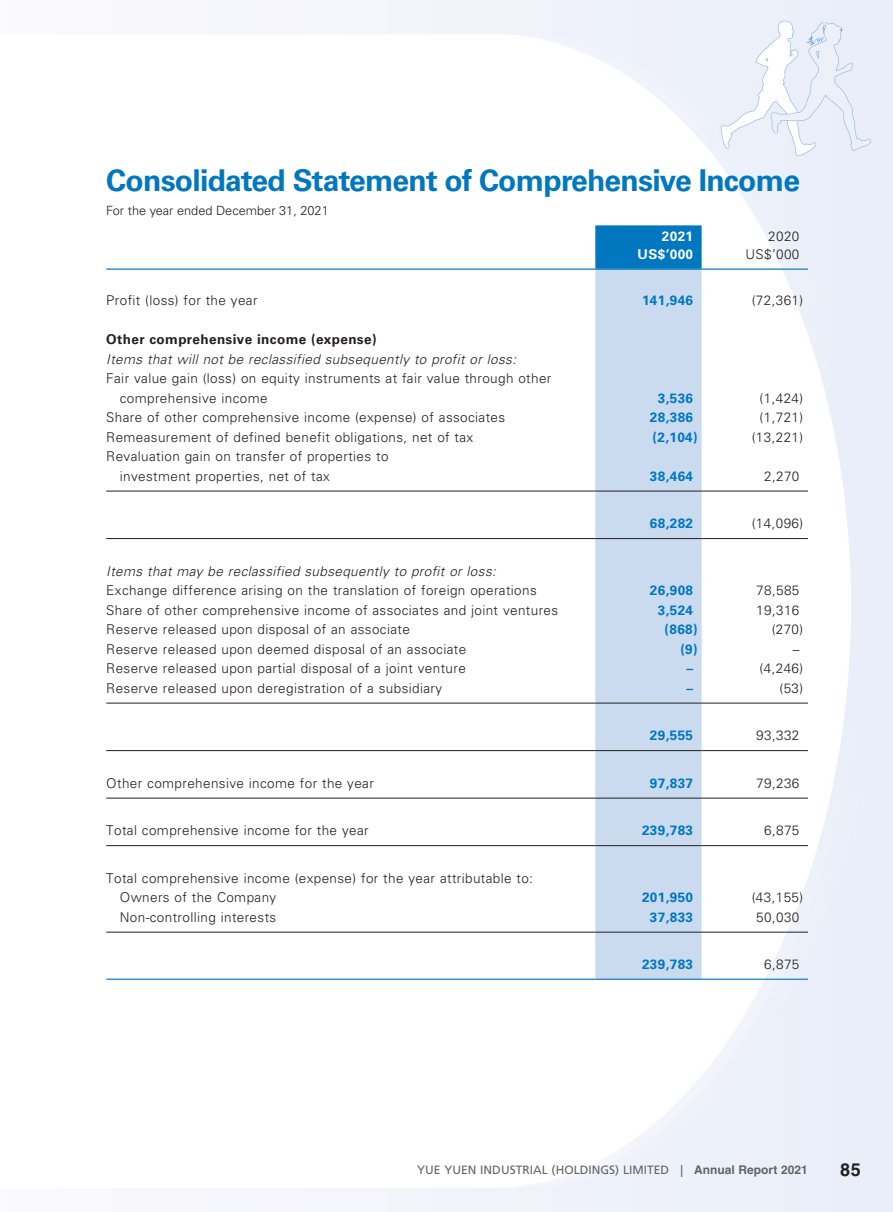
<style>
.page{position:relative;width:893px;height:1212px;background:#fff}
.page>*{position:absolute;margin:0;border:0;box-sizing:border-box;transform-origin:0 0}
.t1{font:700 30px "Univers LT Std";letter-spacing:-.025em;color:#0077bf}
.t2{font:700 18px "Helvetica LT Std";color:#231f20}
._50_Table_txt{font:300 13.5px/19.5px "Univers LT Std";letter-spacing:.03em;color:#231f20}
._50_Table_txt-2{font:italic 300 13.5px "Univers LT Std";letter-spacing:.03em;color:#231f20}
._50_Table_txt-3{font:700 13.5px "Univers LT Std";letter-spacing:.03em;color:#0077bf}
._50_Table_txt-4{font:700 13.5px "Univers LT Std";letter-spacing:.03em;color:#231f20}
._50_Table_txt-5{font:700 13.5px "Univers LT Std";letter-spacing:.03em;color:#fff}
.t3{font:300 12.75px "Univers LT Std";color:#231f20}
.t4{font:12px "Frutiger LT Std";letter-spacing:.005em;color:#636366}
.s1{font-family:"Helvetica LT Std";font-weight:700}
</style>
<div class="page">
<img style="left:106px;top:0;width:787px;height:1212px">
<div style="left:595px;top:225px;width:107px;height:43px;background:#0077bf"></div>
<div style="left:595px;top:270px;width:107px;height:708px;background:#cadbef"></div>
<hr style="left:106px;top:268px;width:489px;height:2px;background:#3790cc">
<hr style="left:595px;top:268px;width:107px;height:2px;background:#3790cc">
<hr style="left:702px;top:268px;width:106px;height:2px;background:#3790cc">
<hr style="left:106px;top:491px;width:489px;height:1px;background:#231f20">
<hr style="left:595px;top:491px;width:107px;height:1px;background:#231f20">
<hr style="left:702px;top:491px;width:106px;height:1px;background:#231f20">
<hr style="left:106px;top:538px;width:489px;height:1px;background:#231f20">
<hr style="left:595px;top:538px;width:107px;height:1px;background:#231f20">
<hr style="left:702px;top:538px;width:106px;height:1px;background:#231f20">
<hr style="left:106px;top:703px;width:489px;height:1px;background:#231f20">
<hr style="left:595px;top:703px;width:107px;height:1px;background:#231f20">
<hr style="left:702px;top:703px;width:106px;height:1px;background:#231f20">
<hr style="left:106px;top:750px;width:489px;height:1px;background:#231f20">
<hr style="left:595px;top:750px;width:107px;height:1px;background:#231f20">
<hr style="left:702px;top:750px;width:106px;height:1px;background:#231f20">
<hr style="left:106px;top:798px;width:489px;height:1px;background:#231f20">
<hr style="left:595px;top:798px;width:107px;height:1px;background:#231f20">
<hr style="left:702px;top:798px;width:106px;height:1px;background:#231f20">
<hr style="left:106px;top:845px;width:489px;height:1px;background:#231f20">
<hr style="left:595px;top:845px;width:107px;height:1px;background:#231f20">
<hr style="left:702px;top:845px;width:106px;height:1px;background:#231f20">
<hr style="left:106px;top:932px;width:489px;height:1px;background:#231f20">
<hr style="left:595px;top:932px;width:107px;height:1px;background:#231f20">
<hr style="left:702px;top:932px;width:106px;height:1px;background:#231f20">
<hr style="left:106px;top:978px;width:489px;height:2px;background:#3790cc">
<hr style="left:595px;top:978px;width:107px;height:2px;background:#3790cc">
<hr style="left:702px;top:978px;width:106px;height:2px;background:#3790cc">
<h1 class="t1" style="left:106px;top:163px;width:695px">Consolidated Statement of Comprehensive Income</h1>
<p class="t3" style="left:106px;top:202px;width:224px">For the year ended December 31, 2021</p>
<p class="_50_Table_txt-5" style="left:662px;top:228px;width:33px">2021</p>
<p class="_50_Table_txt" style="left:768px;top:227px;width:33px">2020</p>
<p class="_50_Table_txt-5" style="left:638px;top:246px;width:57px">US$’000</p>
<p class="_50_Table_txt" style="left:745px;top:245px;width:56px">US$’000</p>
<p class="_50_Table_txt" style="left:106px;top:291px;width:153px">Profit (loss) for the year</p>
<p class="_50_Table_txt-3" style="left:642px;top:292px;width:53px">141,946</p>
<p class="_50_Table_txt" style="left:752px;top:291px;width:53px">(72,361)</p>
<p class="_50_Table_txt-4" style="left:106px;top:331px;width:272px">Other comprehensive income (expense)</p>
<p class="_50_Table_txt-2" style="left:106px;top:351px;width:411px">Items that will not be reclassified subsequently to profit or loss:</p>
<p class="_50_Table_txt" style="left:120px;top:369px;width:433px;text-indent:-14px">Fair value gain (loss) on equity instruments at fair value through other comprehensive income</p>
<p class="_50_Table_txt-3" style="left:658px;top:390px;width:37px">3,536</p>
<p class="_50_Table_txt" style="left:760px;top:388px;width:45px">(1,424)</p>
<p class="_50_Table_txt" style="left:106px;top:408px;width:400px">Share of other comprehensive income (expense) of associates</p>
<p class="_50_Table_txt-3" style="left:650px;top:409px;width:45px">28,386</p>
<p class="_50_Table_txt" style="left:760px;top:408px;width:45px">(1,721)</p>
<p class="_50_Table_txt" style="left:106px;top:427px;width:369px">Remeasurement of defined benefit obligations, net of tax</p>
<p class="_50_Table_txt-3" style="left:653px;top:429px;width:47px">(2,104)</p>
<p class="_50_Table_txt" style="left:752px;top:427px;width:53px">(13,221)</p>
<p class="_50_Table_txt" style="left:120px;top:447px;width:270px;text-indent:-14px">Revaluation gain on transfer of properties to investment properties, net of tax</p>
<p class="_50_Table_txt-3" style="left:650px;top:468px;width:45px">38,464</p>
<p class="_50_Table_txt" style="left:764px;top:466px;width:37px">2,270</p>
<p class="_50_Table_txt-3" style="left:650px;top:515px;width:45px">68,282</p>
<p class="_50_Table_txt" style="left:752px;top:514px;width:53px">(14,096)</p>
<p class="_50_Table_txt-2" style="left:106px;top:563px;width:391px">Items that may be reclassified subsequently to profit or loss:</p>
<p class="_50_Table_txt" style="left:106px;top:581px;width:432px">Exchange difference arising on the translation of foreign operations</p>
<p class="_50_Table_txt-3" style="left:650px;top:582px;width:45px">26,908</p>
<p class="_50_Table_txt" style="left:756px;top:581px;width:45px">78,585</p>
<p class="_50_Table_txt" style="left:106px;top:600px;width:453px">Share of other comprehensive income of associates and joint ventures</p>
<p class="_50_Table_txt-3" style="left:658px;top:602px;width:37px">3,524</p>
<p class="_50_Table_txt" style="left:756px;top:600px;width:45px">19,316</p>
<p class="_50_Table_txt" style="left:106px;top:620px;width:305px">Reserve released upon disposal of an associate</p>
<p class="_50_Table_txt-3" style="left:665px;top:621px;width:35px">(868)</p>
<p class="_50_Table_txt" style="left:772px;top:620px;width:33px">(270)</p>
<p class="_50_Table_txt" style="left:106px;top:639px;width:361px">Reserve released upon deemed disposal of an associate</p>
<p class="_50_Table_txt-3" style="left:680px;top:641px;width:19px">(9)</p>
<p class="_50_Table_txt" style="left:793px;top:639px;width:8px">–</p>
<p class="_50_Table_txt" style="left:106px;top:659px;width:361px">Reserve released upon partial disposal of a joint venture</p>
<p class="_50_Table_txt-3" style="left:686px;top:660px;width:8px">–</p>
<p class="_50_Table_txt" style="left:760px;top:659px;width:45px">(4,246)</p>
<p class="_50_Table_txt" style="left:106px;top:678px;width:337px">Reserve released upon deregistration of a subsidiary</p>
<p class="_50_Table_txt-3" style="left:686px;top:680px;width:8px">–</p>
<p class="_50_Table_txt" style="left:779px;top:678px;width:25px">(53)</p>
<p class="_50_Table_txt-3" style="left:650px;top:727px;width:45px">29,555</p>
<p class="_50_Table_txt" style="left:756px;top:726px;width:45px">93,332</p>
<p class="_50_Table_txt" style="left:106px;top:773px;width:269px">Other comprehensive income for the year</p>
<p class="_50_Table_txt-3" style="left:650px;top:775px;width:45px">97,837</p>
<p class="_50_Table_txt" style="left:756px;top:773px;width:45px">79,236</p>
<p class="_50_Table_txt" style="left:106px;top:821px;width:264px">Total comprehensive income for the year</p>
<p class="_50_Table_txt-3" style="left:642px;top:822px;width:53px">239,783</p>
<p class="_50_Table_txt" style="left:764px;top:821px;width:37px">6,875</p>
<p class="_50_Table_txt" style="left:106px;top:868px;width:428px">Total comprehensive income (expense) for the year attributable to:</p>
<p class="_50_Table_txt" style="left:120px;top:888px;width:158px">Owners of the Company</p>
<p class="_50_Table_txt-3" style="left:642px;top:889px;width:53px">201,950</p>
<p class="_50_Table_txt" style="left:752px;top:888px;width:53px">(43,155)</p>
<p class="_50_Table_txt" style="left:120px;top:907px;width:158px">Non-controlling interests</p>
<p class="_50_Table_txt-3" style="left:650px;top:909px;width:45px">37,833</p>
<p class="_50_Table_txt" style="left:756px;top:907px;width:45px">50,030</p>
<p class="_50_Table_txt-3" style="left:642px;top:956px;width:53px">239,783</p>
<p class="_50_Table_txt" style="left:764px;top:955px;width:37px">6,875</p>
<p class="t4" style="left:417px;top:1162px;width:392px">YUE YUEN INDUSTRIAL (HOLDINGS) LIMITED | <span class="s1">Annual Report 2021</span></p>
<h2 class="t2" style="left:840px;top:1158px;width:22px">85</h2>
</div>
